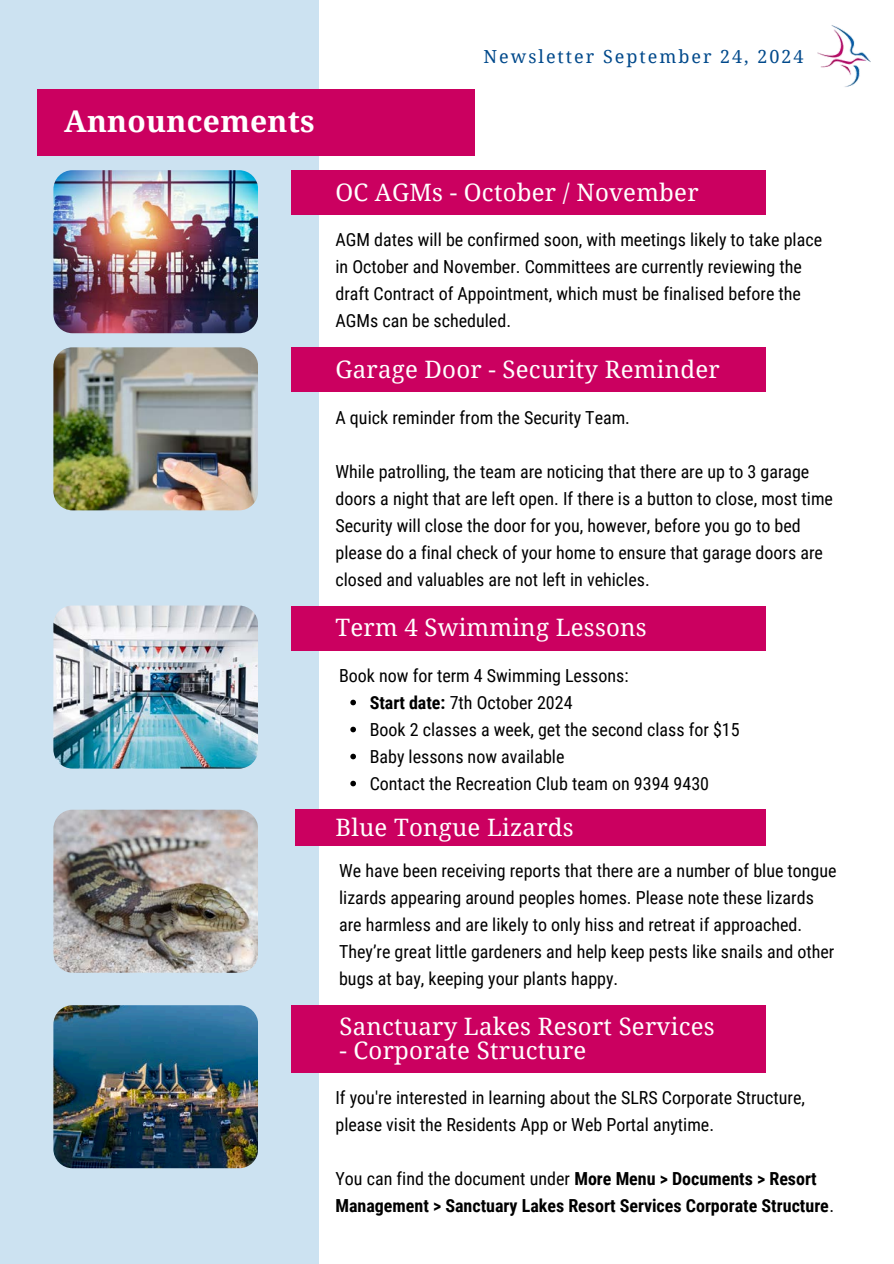
<style>
.page{position:relative;width:894px;height:1264px;background:#fff}
.page>*{position:absolute;margin:0;border:0;box-sizing:border-box;transform-origin:0 0}
.t1{font:700 30px "Noto Serif";letter-spacing:.01em;color:#fff}
.t2{font:24px "Noto Serif";letter-spacing:.01em;color:#fff}
.t3{font:18px/27px "Roboto Condensed";color:#000}
.t4{font:700 18px/27px "Roboto Condensed";color:#000}
.t5{font:18px "Noto Serif";letter-spacing:.11em;color:#00498b}
.s1{font-weight:700}
.s2{font-weight:400}
</style>
<div class="page">
<img style="left:817px;top:25px;width:54px;height:62px">
<div style="left:0;top:0;width:318px;height:1263px;background:#cce2f1"></div>
<div style="left:291px;top:605px;width:474px;height:45px;background:#cb0060"></div>
<svg style="left:350px;top:699px;width:6px;height:6px"></svg>
<svg style="left:350px;top:726px;width:6px;height:6px"></svg>
<svg style="left:350px;top:753px;width:6px;height:6px"></svg>
<svg style="left:350px;top:780px;width:6px;height:6px"></svg>
<img style="left:53px;top:1005px;width:205px;height:163px;border-radius:19px">
<div style="left:291px;top:1005px;width:474px;height:67px;background:#cb0060"></div>
<img style="left:53px;top:809px;width:205px;height:163px;border-radius:19px">
<img style="left:53px;top:605px;width:205px;height:163px;border-radius:19px">
<div style="left:37px;top:89px;width:437px;height:67px;background:#cb0060"></div>
<div style="left:295px;top:809px;width:470px;height:37px;background:#cb0060"></div>
<div style="left:291px;top:347px;width:474px;height:45px;background:#cb0060"></div>
<img style="left:53px;top:347px;width:205px;height:163px;border-radius:19px">
<div style="left:291px;top:170px;width:474px;height:45px;background:#cb0060"></div>
<img style="left:53px;top:170px;width:205px;height:163px;border-radius:19px">
<p class="t1" style="left:64px;top:99px;width:252px">Announcements</p>
<p class="t5" style="left:483px;top:44px;width:321px">Newsletter September 24, 2024</p>
<h2 class="t2" style="left:335px;top:175px;width:364px">OC AGMs - October / November</h2>
<p class="t3" style="left:335px;top:227px;width:488px">AGM dates will be confirmed soon, with meetings likely to take place in October and November. Committees are currently reviewing the draft Contract of Appointment, which must be finalised before the AGMs can be scheduled.</p>
<p class="t2" style="left:335px;top:352px;width:386px">Garage Door - Security Reminder</p>
<p class="t3" style="left:335px;top:404px;width:296px">A quick reminder from the Security Team.</p>
<h2 class="t3" style="left:335px;top:458px;width:499px">While patrolling, the team are noticing that there are up to 3 garage doors a night that are left open. If there is a button to close, most time Security will close the door for you, however, before you go to bed please do a final check of your home to ensure that garage doors are closed and valuables are not left in vehicles.</h2>
<p class="t2" style="left:335px;top:611px;width:313px">Term 4 Swimming Lessons</p>
<p class="t3" style="left:339px;top:662px;width:291px">Book now for term 4 Swimming Lessons:</p>
<p class="t3" style="left:369px;top:689px;width:204px"><span class="s1">Start date:</span> 7th October 2024</p>
<p class="t3" style="left:369px;top:716px;width:371px">Book 2 classes a week, get the second class for $15</p>
<p class="t3" style="left:369px;top:743px;width:196px">Baby lessons now available</p>
<h1 class="t3" style="left:369px;top:770px;width:341px">Contact the Recreation Club team on 9394 9430</h1>
<p class="t2" style="left:335px;top:810px;width:240px">Blue Tongue Lizards</p>
<p class="t3" style="left:339px;top:857px;width:499px">We have been receiving reports that there are a number of blue tongue lizards appearing around peoples homes. Please note these lizards are harmless and are likely to only hiss and retreat if approached.<br>They’re great little gardeners and help keep pests like snails and other bugs at bay, keeping your plants happy.</p>
<p class="t2" style="left:339px;top:1009px;width:376px">Sanctuary Lakes Resort Services</p>
<p class="t2" style="left:339px;top:1033px;width:248px">- Corporate Structure</p>
<h2 class="t3" style="left:335px;top:1083px;width:471px">If you're interested in learning about the SLRS Corporate Structure, please visit the Residents App or Web Portal anytime.</h2>
<p class="t4" style="left:335px;top:1164px;width:500px"><span class="s2">You can find the document under</span> More Menu &gt; Documents &gt; Resort<br>Management &gt; Sanctuary Lakes Resort Services Corporate Structure<span class="s2">.</span></p>
</div>
